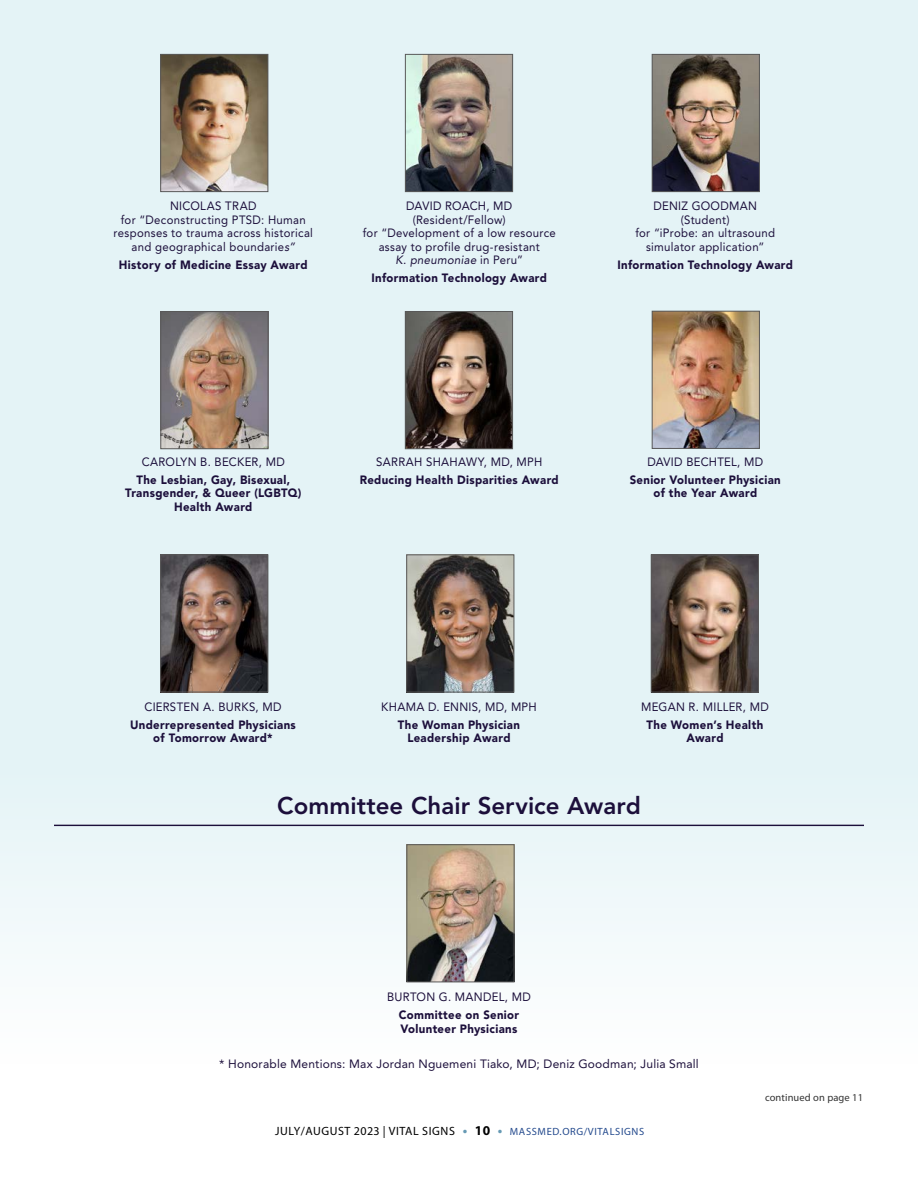
<style>
.page{position:relative;width:918px;height:1188px;background:#fff}
.page>*{position:absolute;margin:0;border:0;box-sizing:border-box;transform-origin:0 0}
.Head1{font:800 24px "Avenir LT Std";color:#1c0f3b}
.Name_Recipient{font:12px/13.5px "Avenir LT Std";letter-spacing:.025em;color:#1c0f3b;text-align:center;scale:.95 1}
.Award_Title{font:900 12px/13.5px "Avenir LT Std";letter-spacing:.03em;color:#1c0f3b;text-align:center;scale:.95 1}
.Name_50yr{font:12px "Avenir LT Std";letter-spacing:.015em;color:#1c0f3b}
.Award_Title-2{font:12px/13.5px "Avenir LT Std";letter-spacing:.025em;color:#1c0f3b;text-align:center;scale:.95 1}
.t1{font:12px "Myriad Pro";letter-spacing:.05em;color:#000}
.Name_Recipient-2{font:900 12px "Avenir LT Std";letter-spacing:.03em;color:#1c0f3b;scale:.95 1}
.Continued_On{font:10.5px "Myriad Pro";letter-spacing:.01em;color:#333}
.s1{font-style:italic}
.s2{font-weight:700;font-size:13.5px;color:#669ab4}
.s3{font-weight:700;font-size:13.5px}
.s4{font-size:10.5px;color:#254b8e}
</style>
<div class="page">
<div style="left:0;top:0;width:918px;height:1089px;background:linear-gradient(to bottom,#def0f4,#f1f8fa)"></div>
<img style="left:162px;top:56px;width:104px;height:134px">
<div style="left:160px;top:54px;width:108px;height:138px;border:1px solid #595959"></div>
<img style="left:654px;top:56px;width:104px;height:134px">
<div style="left:652px;top:54px;width:108px;height:138px;border:1px solid #595959"></div>
<img style="left:162px;top:313px;width:104px;height:134px">
<div style="left:160px;top:311px;width:108px;height:138px;border:1px solid #595959"></div>
<img style="left:407px;top:56px;width:104px;height:134px">
<div style="left:405px;top:54px;width:108px;height:138px;border:1px solid #595959"></div>
<img style="left:408px;top:556px;width:104px;height:134px">
<div style="left:406px;top:554px;width:108px;height:138px;border:1px solid #595959"></div>
<img style="left:653px;top:556px;width:104px;height:134px">
<div style="left:651px;top:554px;width:108px;height:138px;border:1px solid #595959"></div>
<img style="left:408px;top:846px;width:104px;height:134px">
<div style="left:406px;top:844px;width:108px;height:138px;border:1px solid #595959"></div>
<img style="left:407px;top:313px;width:104px;height:134px">
<div style="left:405px;top:311px;width:108px;height:138px;border:1px solid #595959"></div>
<img style="left:654px;top:313px;width:104px;height:134px">
<div style="left:652px;top:311px;width:108px;height:138px;border:1px solid #595959"></div>
<img style="left:162px;top:556px;width:104px;height:134px">
<div style="left:160px;top:554px;width:108px;height:138px;border:1px solid #595959"></div>
<hr style="left:54px;top:825px;width:810px;height:1px;background:#1c0f3b">
<p class="Name_Recipient" style="left:114px;top:200px;width:211px">NICOLAS TRAD<br>for “Deconstructing PTSD: Human responses to trauma across historical and geographical boundarie<span class="s1">s”</span></p>
<p class="Award_Title" style="left:119px;top:258px;width:200px">History of Medicine Essay Award</p>
<p class="Name_Recipient" style="left:363px;top:200px;width:205px">DAVID ROACH, MD (Resident/Fellow)<br>for “Development of a low resource assay to profile drug-resistant<br><span class="s1">K. pneumoniae</span> in Peru”</p>
<p class="Award_Title" style="left:372px;top:271px;width:186px">Information Technology Award</p>
<p class="Award_Title-2" style="left:635px;top:200px;width:149px">DENIZ GOODMAN (Student)<br>for “iProbe: an ultrasound simulator application”</p>
<p class="Award_Title" style="left:618px;top:258px;width:186px">Information Technology Award</p>
<p class="Name_Recipient" style="left:142px;top:455px;width:152px">CAROLYN B. BECKER, MD</p>
<p class="Award_Title" style="left:125px;top:473px;width:187px">The Lesbian, Gay, Bisexual,<br>Transgender, &amp; Queer (LGBTQ)</p>
<p class="Name_Recipient-2" style="left:174px;top:499px;width:84px">Health Award</p>
<p class="Name_Recipient" style="left:376px;top:455px;width:176px">SARRAH SHAHAWY, MD, MPH</p>
<p class="Award_Title" style="left:360px;top:473px;width:211px">Reducing Health Disparities Award</p>
<p class="Name_Recipient" style="left:647px;top:455px;width:123px">DAVID BECHTEL, MD</p>
<p class="Award_Title" style="left:630px;top:473px;width:160px">Senior Volunteer Physician of the Year Award</p>
<p class="Name_Recipient" style="left:144px;top:700px;width:146px">CIERSTEN A. BURKS, MD</p>
<p class="Award_Title" style="left:130px;top:718px;width:176px">Underrepresented Physicians of Tomorrow Award*</p>
<p class="Name_Recipient" style="left:381px;top:700px;width:165px">KHAMA D. ENNIS, MD, MPH</p>
<p class="Award_Title" style="left:398px;top:718px;width:130px">The Woman Physician<br>Leadership Award</p>
<p class="Name_Recipient" style="left:641px;top:700px;width:136px">MEGAN R. MILLER, MD</p>
<p class="Award_Title" style="left:647px;top:718px;width:124px">The Women’s Health<br>Award</p>
<p class="Head1" style="left:277px;top:792px;width:365px">Committee Chair Service Award</p>
<p class="Name_Recipient" style="left:387px;top:991px;width:153px">BURTON G. MANDEL, MD</p>
<p class="Award_Title" style="left:399px;top:1009px;width:128px;text-align:left">Committee on Senior<br>Volunteer Physicians</p>
<p class="Name_50yr" style="left:219px;top:1057px;width:481px">* Honorable Mentions: Max Jordan Nguemeni Tiako, MD; Deniz Goodman; Julia Small</p>
<p class="t1" style="left:275px;top:1125px;width:371px">JULY/AUGUST 2023 | VITAL SIGNS <span class="s2">•</span> <span class="s3">10</span> <span class="s2">•</span> <span class="s4">MASSMED.ORG/VITALSIGNS</span></p>
<p class="Continued_On" style="left:765px;top:1092px;width:100px">continued on page 11</p>
</div>
